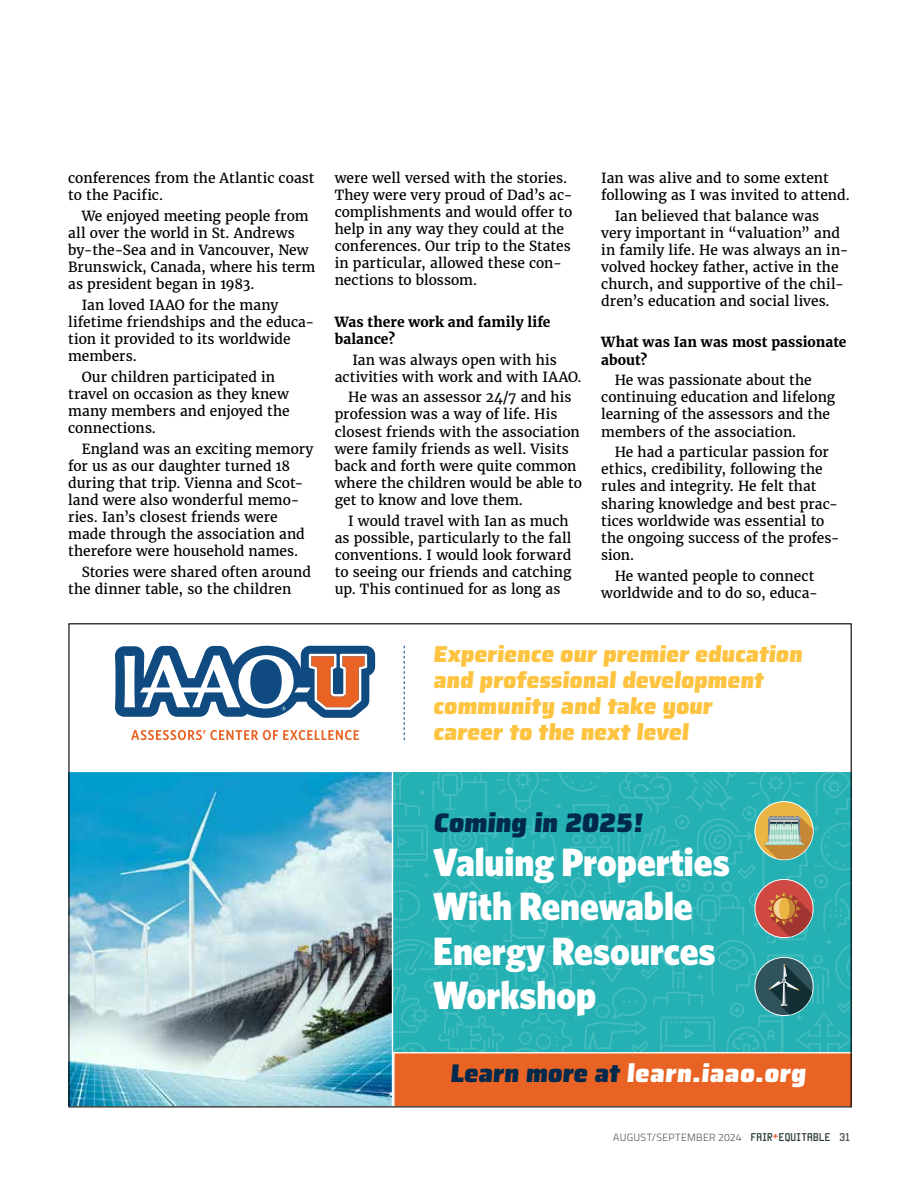
<style>
.page{position:relative;width:918px;height:1188px;background:#fff}
.page>*{position:absolute;margin:0;border:0;box-sizing:border-box;transform-origin:0 0}
.t1{font:900 39.6px/44.4px "Whitney Narrow";color:#fff}
.t2{font:900 26.85px "Saira";color:#00294c}
.t3{font:900 25.5px "Saira";color:#fff}
.t4{font:900 22.95px/26.1px "Saira";color:#fec441}
.t5{font:13.8px/17.1px "Merriweather";letter-spacing:.005em;color:#000}
.t6{font:700 13.8px/17.1px "Merriweather";letter-spacing:.005em;color:#000}
.t7{font:300 10.5px "Titillium";letter-spacing:.025em;color:#4f4f51}
.s1{color:#00294c}
.s2{font-family:"Manteka";font-weight:400;font-size:9px;color:#2d3d3a}
.s3{font-family:"Manteka";font-weight:400;font-size:9px;color:#e5532a}
.s4{font-family:"Manteka";font-weight:400;font-size:9px}
</style>
<div class="page">
<img style="left:70px;top:772px;width:322px;height:333px">
<svg style="left:115px;top:646px;width:260px;height:72px"></svg>
<svg style="left:131px;top:730px;width:228px;height:10px"></svg>
<svg style="left:404px;top:646px;width:1px;height:94px"></svg>
<svg style="left:393px;top:772px;width:457px;height:333px;background:#4ea49a"></svg>
<p class="t5" style="left:68px;top:169px;width:248px">conferences from the Atlantic coast to the Pacific.</p>
<p class="t5" style="left:68px;top:207px;width:249px;text-indent:13px">We enjoyed meeting people from all over the world in St. Andrews by-the-Sea and in Vancouver, New<br>Brunswick, Canada, where his term as president began in 1983.</p>
<p class="t5" style="left:68px;top:296px;width:248px;text-indent:13px">Ian loved IAAO for the many lifetime friendships and the educa&shy;tion it provided to its worldwide members.</p>
<p class="t5" style="left:68px;top:368px;width:223px;text-indent:13px">Our children participated in travel on occasion as they knew many members and enjoyed the connections.</p>
<p class="t5" style="left:68px;top:440px;width:247px;text-indent:13px">England was an exciting memory for us as our daughter turned 18 during that trip. Vienna and Scot&shy;land were also wonderful memo&shy;ries. Ian’s closest friends were made through the association and therefore were household names.</p>
<p class="t5" style="left:68px;top:563px;width:244px;text-indent:13px">Stories were shared often around the dinner table, so the children</p>
<p class="t5" style="left:335px;top:169px;width:239px">were well versed with the stories.<br>They were very proud of Dad’s ac&shy;complishments and would offer to help in any way they could at the conferences. Our trip to the States in particular, allowed these con&shy;nections to blossom.</p>
<p class="t6" style="left:335px;top:313px;width:217px">Was there work and family life balance?</p>
<p class="t5" style="left:335px;top:351px;width:248px;text-align:center">Ian was always open with his activities with work and with IAAO.</p>
<p class="t5" style="left:335px;top:389px;width:249px;text-indent:13px">He was an assessor 24/7 and his profession was a way of life. His closest friends with the association were family friends as well. Visits back and forth were quite common where the children would be able to get to know and love them.</p>
<p class="t5" style="left:335px;top:512px;width:238px;text-indent:13px">I would travel with Ian as much as possible, particularly to the fall conventions. I would look forward to seeing our friends and catching up. This continued for as long as</p>
<p class="t5" style="left:601px;top:169px;width:250px">Ian was alive and to some extent following as I was invited to attend.</p>
<p class="t5" style="left:601px;top:207px;width:249px;text-indent:13px">Ian believed that balance was very important in “valuation” and in family life. He was always an in&shy;volved hockey father, active in the church, and supportive of the chil&shy;dren’s education and social lives.</p>
<p class="t6" style="left:601px;top:334px;width:247px">What was Ian was most passionate about?</p>
<p class="t5" style="left:601px;top:371px;width:236px;text-indent:13px">He was passionate about the continuing education and lifelong learning of the assessors and the members of the association.</p>
<p class="t5" style="left:601px;top:443px;width:240px;text-indent:13px">He had a particular passion for ethics, credibility, following the rules and integrity. He felt that sharing knowledge and best prac&shy;tices worldwide was essential to the ongoing success of the profes&shy;sion.</p>
<p class="t5" style="left:601px;top:567px;width:218px;text-align:right">He wanted people to connect worldwide and to do so, educa-</p>
<h3 class="t4" style="left:433px;top:641px;width:374px">Experience our premier education and professional development community and take your<br>career to the next level</h3>
<h2 class="t2" style="left:433px;top:801px;width:215px">Coming in 2025!</h2>
<h1 class="t1" style="left:433px;top:838px;width:298px">Valuing Properties<br>With Renewable<br>Energy Resources<br>Workshop</h1>
<h3 class="t3" style="left:450px;top:1054px;width:361px"><span class="s1">Learn more at</span> learn.iaao.org</h3>
<p class="t7" style="left:613px;top:1129px;width:238px">AUGUST/SEPTEMBER 2024 <span class="s2">FAIR</span><span class="s3">+</span><span class="s2">EQUITABLE</span> <span class="s4">31</span></p>
</div>
